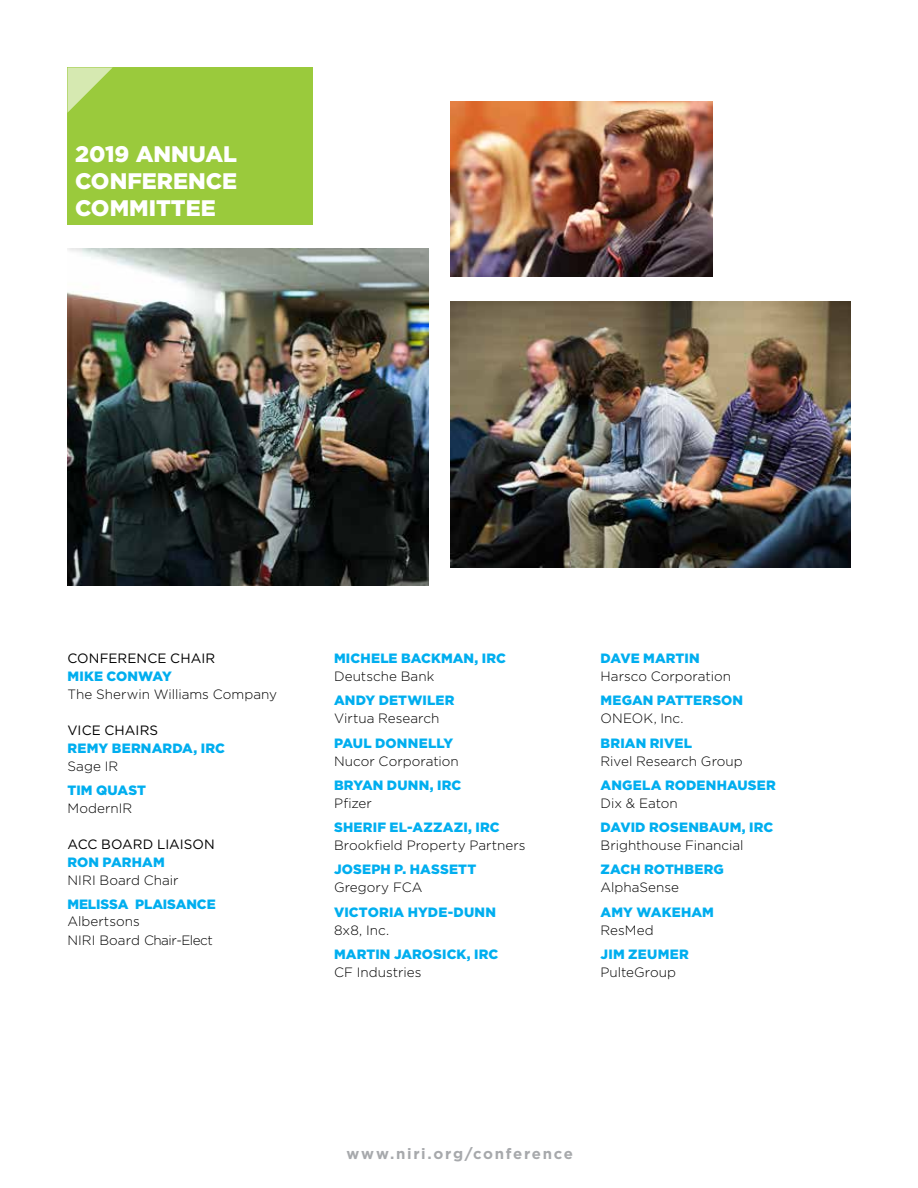
<style>
.page{position:relative;width:918px;height:1188px;background:#fff}
.page>*{position:absolute;margin:0;border:0;box-sizing:border-box;transform-origin:0 0}
.t1{font:900 22.5px/27px "Gotham";color:#fff;text-align:justify}
.t2{font:700 15px "Gotham";letter-spacing:.11em;color:#a7a9ac}
.t3{font:300 13.5px/18.6px "Gotham";letter-spacing:.005em;color:#000}
.t4{font:900 13.5px "Gotham";letter-spacing:.01em;color:#00aeef}
.t5{font:13.5px "Gotham";letter-spacing:.005em;color:#000}
.t6{font:900 13.5px "Gotham";letter-spacing:-.01em;color:#00aeef}
</style>
<div class="page">
<div style="left:68px;top:68px;width:245px;height:157px;background:#9aca3c"></div>
<svg style="left:68px;top:68px;width:44px;height:44px"></svg>
<img style="left:68px;top:248px;width:361px;height:337px">
<img style="left:450px;top:301px;width:400px;height:267px">
<img style="left:450px;top:102px;width:262px;height:174px">
<h1 class="t1" style="left:75px;top:141px;width:164px">2019 ANNUAL CONFERENCE COMMITTEE</h1>
<p class="t5" style="left:68px;top:650px;width:149px">CONFERENCE CHAIR</p>
<p class="t4" style="left:68px;top:667px;width:106px">MIKE CONWAY</p>
<p class="t3" style="left:68px;top:685px;width:211px">The Sherwin Williams Company</p>
<p class="t5" style="left:68px;top:722px;width:92px">VICE CHAIRS</p>
<p class="t4" style="left:68px;top:739px;width:159px">REMY BERNARDA, IRC</p>
<p class="t3" style="left:68px;top:757px;width:52px">Sage IR</p>
<p class="t4" style="left:68px;top:781px;width:80px">TIM QUAST</p>
<p class="t3" style="left:68px;top:799px;width:66px">ModernIR</p>
<p class="t5" style="left:68px;top:836px;width:149px">ACC BOARD LIAISON</p>
<p class="t4" style="left:68px;top:853px;width:99px">RON PARHAM</p>
<p class="t3" style="left:68px;top:871px;width:112px">NIRI Board Chair</p>
<p class="t6" style="left:67px;top:895px;width:150px">MELISSA PLAISANCE</p>
<p class="t3" style="left:67px;top:912px;width:147px">Albertsons<br>NIRI Board Chair-Elect</p>
<p class="t4" style="left:334px;top:649px;width:174px">MICHELE BACKMAN, IRC</p>
<p class="t3" style="left:334px;top:667px;width:102px">Deutsche Bank</p>
<p class="t4" style="left:334px;top:691px;width:122px">ANDY DETWILER</p>
<p class="t3" style="left:334px;top:709px;width:107px">Virtua Research</p>
<p class="t4" style="left:334px;top:733px;width:121px">PAUL DONNELLY</p>
<p class="t3" style="left:334px;top:751px;width:126px">Nucor Corporation</p>
<p class="t4" style="left:334px;top:776px;width:129px">BRYAN DUNN, IRC</p>
<p class="t3" style="left:334px;top:793px;width:39px">Pfizer</p>
<p class="t4" style="left:334px;top:818px;width:167px">SHERIF EL-AZZAZI, IRC</p>
<p class="t3" style="left:334px;top:836px;width:193px">Brookfield Property Partners</p>
<p class="t4" style="left:334px;top:860px;width:144px">JOSEPH P. HASSETT</p>
<p class="t3" style="left:334px;top:878px;width:90px">Gregory FCA</p>
<p class="t4" style="left:334px;top:902px;width:164px">VICTORIA HYDE-DUNN</p>
<p class="t3" style="left:334px;top:920px;width:57px">8x8, Inc.</p>
<p class="t4" style="left:334px;top:945px;width:166px">MARTIN JAROSICK, IRC</p>
<p class="t3" style="left:334px;top:962px;width:89px">CF Industries</p>
<p class="t4" style="left:601px;top:649px;width:101px">DAVE MARTIN</p>
<p class="t3" style="left:601px;top:667px;width:132px">Harsco Corporation</p>
<p class="t4" style="left:601px;top:691px;width:144px">MEGAN PATTERSON</p>
<p class="t3" style="left:601px;top:709px;width:85px">ONEOK, Inc.</p>
<p class="t4" style="left:601px;top:733px;width:93px">BRIAN RIVEL</p>
<p class="t3" style="left:601px;top:751px;width:144px">Rivel Research Group</p>
<p class="t4" style="left:601px;top:776px;width:177px">ANGELA RODENHAUSER</p>
<p class="t3" style="left:601px;top:793px;width:79px">Dix &amp; Eaton</p>
<p class="t4" style="left:601px;top:818px;width:174px">DAVID ROSENBAUM, IRC</p>
<p class="t3" style="left:601px;top:836px;width:144px">Brighthouse Financial</p>
<p class="t4" style="left:601px;top:860px;width:125px">ZACH ROTHBERG</p>
<p class="t3" style="left:601px;top:878px;width:80px">AlphaSense</p>
<p class="t4" style="left:601px;top:902px;width:115px">AMY WAKEHAM</p>
<p class="t3" style="left:601px;top:920px;width:55px">ResMed</p>
<p class="t4" style="left:601px;top:945px;width:90px">JIM ZEUMER</p>
<p class="t3" style="left:601px;top:962px;width:77px">PulteGroup</p>
<p class="t2" style="left:346px;top:1144px;width:228px">www.niri.org/conference</p>
</div>
